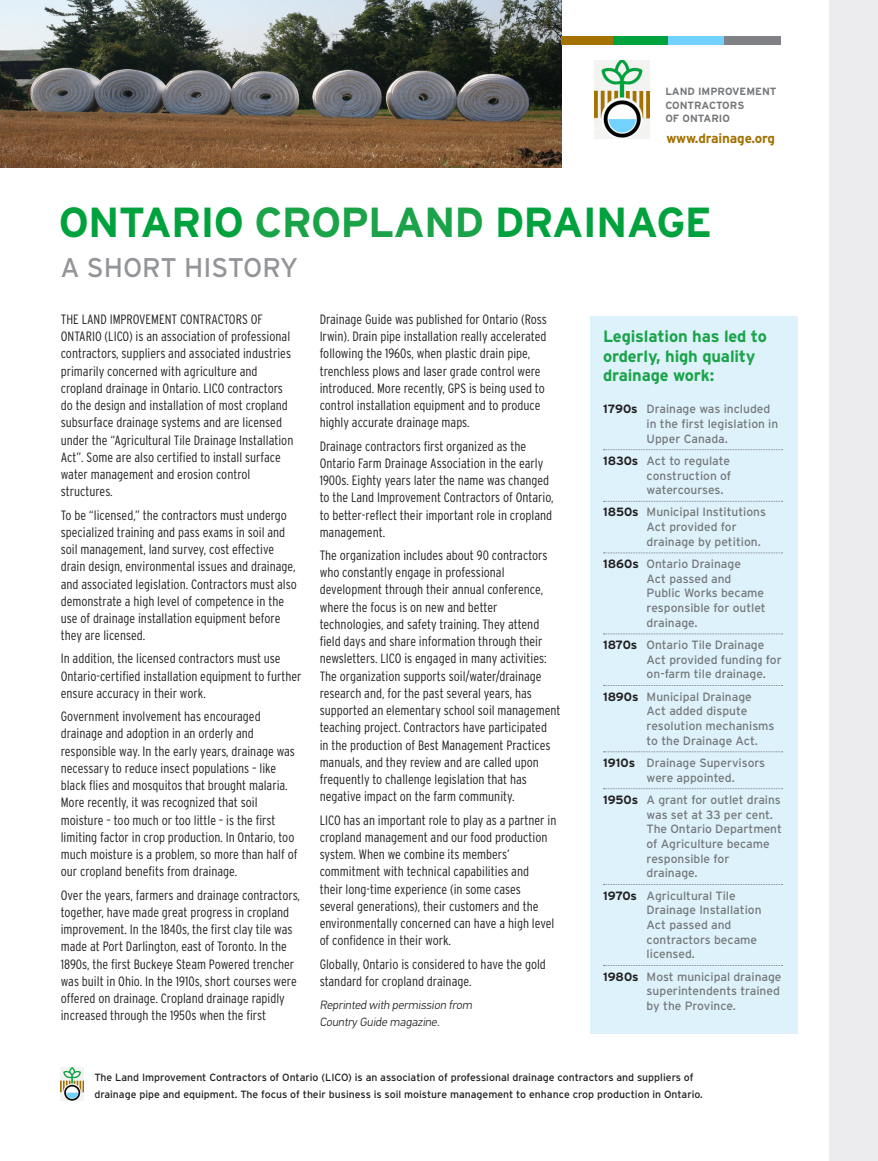
<style>
.page{position:relative;width:878px;height:1161px;background:#fff}
.page>*{position:absolute;margin:0;border:0;box-sizing:border-box;transform-origin:0 0}
.t1{font:700 42px "Interstate";letter-spacing:-.02em;color:#00a23d}
.t2{font:27px "Interstate";color:#939598}
.t3{font:700 16.5px/19.5px "Interstate";letter-spacing:-.01em;color:#1aa349}
.t4{font:300 condensed 13.5px/17.2px "Interstate";color:#231f20}
.t5{font:700 13.5px "Interstate";letter-spacing:-.01em;color:#a37203}
.t6{font:12px/14.7px "Interstate";color:#76787b}
.t7{font:300 12px/17.2px "PF Din Text Pro";color:#231f20}
.t8{font:10.5px/16.5px "Interstate";color:#231f20}
.t9{font:700 10.5px/13.5px "Interstate";color:#76787b}
.s1{color:#1aa349}
.s2{font-weight:700;color:#231f20}
</style>
<div class="page">
<img style="left:0;top:0;width:561px;height:167px">
<div style="left:561px;top:37px;width:57px;height:8px;background:#a37203"></div>
<div style="left:613px;top:37px;width:56px;height:8px;background:#00a23d"></div>
<div style="left:667px;top:37px;width:57px;height:8px;background:#72d1ff"></div>
<div style="left:724px;top:37px;width:57px;height:8px;background:#808285"></div>
<div style="left:590px;top:316px;width:207px;height:718px;background:#ddf2fb"></div>
<svg style="left:603px;top:449px;width:179px;height:1px"></svg>
<svg style="left:603px;top:501px;width:179px;height:1px"></svg>
<svg style="left:603px;top:553px;width:179px;height:1px"></svg>
<svg style="left:603px;top:634px;width:179px;height:1px"></svg>
<svg style="left:603px;top:685px;width:179px;height:1px"></svg>
<svg style="left:603px;top:751px;width:179px;height:1px"></svg>
<svg style="left:603px;top:788px;width:179px;height:1px"></svg>
<svg style="left:603px;top:884px;width:179px;height:1px"></svg>
<svg style="left:603px;top:965px;width:179px;height:1px"></svg>
<img style="left:61px;top:1068px;width:23px;height:32px">
<img style="left:594px;top:60px;width:55px;height:79px">
<div style="left:829px;top:0;width:49px;height:1161px;background:#ececee"></div>
<p class="t9" style="left:665px;top:85px;width:113px">LAND IMPROVEMENT<br>CONTRACTORS</p>
<p class="t9" style="left:665px;top:112px;width:66px">OF ONTARIO</p>
<p class="t5" style="left:666px;top:130px;width:110px">www.drainage.org</p>
<p class="t1" style="left:59px;top:197px;width:655px">ONTARIO <span class="s1">CROPLAND</span> DRAINAGE</p>
<p class="t2" style="left:60px;top:251px;width:239px">A SHORT HISTORY</p>
<p class="t4" style="left:61px;top:310px;width:234px">THE LAND IMPROVEMENT CONTRACTORS OF ONTARIO (LICO) is an association of professional contractors, suppliers and associated industries primarily concerned with agriculture and cropland drainage in Ontario. LICO contractors do the design and installation of most cropland subsurface drainage systems and are licensed under the “Agricultural Tile Drainage Installation Act”. Some are also certified to install surface water management and erosion control structures.</p>
<p class="t4" style="left:61px;top:506px;width:237px">To be “licensed,” the contractors must undergo specialized training and pass exams in soil and soil management, land survey, cost effective drain design, environmental issues and drainage, and associated legislation. Contractors must also demonstrate a high level of competence in the use of drainage installation equipment before they are licensed.</p>
<p class="t4" style="left:61px;top:650px;width:242px">In addition, the licensed contractors must use<br>Ontario-certified installation equipment to further ensure accuracy in their work.</p>
<p class="t4" style="left:61px;top:708px;width:238px">Government involvement has encouraged drainage and adoption in an orderly and responsible way. In the early years, drainage was necessary to reduce insect populations – like black flies and mosquitos that brought malaria.<br>More recently, it was recognized that soil moisture – too much or too little – is the first limiting factor in crop production. In Ontario, too much moisture is a problem, so more than half of our cropland benefits from drainage.</p>
<p class="t4" style="left:61px;top:886px;width:241px">Over the years, farmers and drainage contractors, together, have made great progress in cropland improvement. In the 1840s, the first clay tile was made at Port Darlington, east of Toronto. In the 1890s, the first Buckeye Steam Powered trencher was built in Ohio. In the 1910s, short courses were offered on drainage. Cropland drainage rapidly increased through the 1950s when the first</p>
<p class="t4" style="left:320px;top:310px;width:229px">Drainage Guide was published for Ontario (Ross Irwin). Drain pipe installation really accelerated following the 1960s, when plastic drain pipe, trenchless plows and laser grade control were introduced. More recently, GPS is being used to control installation equipment and to produce highly accurate drainage maps.</p>
<p class="t4" style="left:320px;top:437px;width:235px">Drainage contractors first organized as the Ontario Farm Drainage Association in the early 1900s. Eighty years later the name was changed to the Land Improvement Contractors of Ontario, to better-reflect their important role in cropland management.</p>
<p class="t4" style="left:320px;top:546px;width:242px">The organization includes about 90 contractors who constantly engage in professional development through their annual conference, where the focus is on new and better technologies, and safety training. They attend field days and share information through their newsletters. LICO is engaged in many activities:<br>The organization supports soil/water/drainage research and, for the past several years, has supported an elementary school soil management teaching project. Contractors have participated<br>in the production of Best Management Practices manuals, and they review and are called upon frequently to challenge legislation that has negative impact on the farm community.</p>
<p class="t4" style="left:320px;top:811px;width:238px">LICO has an important role to play as a partner in cropland management and our food production system. When we combine its members’ commitment with technical capabilities and<br>their long-time experience (in some cases several generations), their customers and the environmentally concerned can have a high level of confidence in their work.</p>
<p class="t4" style="left:320px;top:955px;width:228px">Globally, Ontario is considered to have the gold standard for cropland drainage.</p>
<p class="t7" style="left:320px;top:996px;width:156px">Reprinted with permission from<br>Country Guide magazine.</p>
<p class="t3" style="left:603px;top:326px;width:165px">Legislation has led to orderly, high quality drainage work:</p>
<p class="t6" style="left:646px;top:402px;width:133px;text-indent:-44px"><span class="s2">1790s</span> Drainage was included in the first legislation in<br>Upper Canada.</p>
<p class="t6" style="left:646px;top:453px;width:86px;text-align:justify;text-indent:-44px"><span class="s2">1830s</span> Act to regulate construction of watercourses.</p>
<p class="t6" style="left:646px;top:505px;width:121px;text-indent:-44px"><span class="s2">1850s</span> Municipal Institutions<br>Act provided for drainage by petition.</p>
<p class="t6" style="left:646px;top:556px;width:121px;text-indent:-44px"><span class="s2">1860s</span> Ontario Drainage<br>Act passed and<br>Public Works became responsible for outlet drainage.</p>
<p class="t6" style="left:646px;top:637px;width:136px;text-indent:-44px"><span class="s2">1870s</span> Ontario Tile Drainage<br>Act provided funding for on-farm tile drainage.</p>
<p class="t6" style="left:646px;top:689px;width:129px;text-indent:-44px"><span class="s2">1890s</span> Municipal Drainage<br>Act added dispute resolution mechanisms to the Drainage Act.</p>
<p class="t6" style="left:646px;top:755px;width:120px;text-indent:-44px"><span class="s2">1910s</span> Drainage Supervisors were appointed.</p>
<p class="t6" style="left:646px;top:792px;width:137px;text-indent:-44px"><span class="s2">1950s</span> A grant for outlet drains was set at 33 per cent.<br>The Ontario Department of Agriculture became responsible for drainage.</p>
<p class="t6" style="left:646px;top:888px;width:116px;text-indent:-44px"><span class="s2">1970s</span> Agricultural Tile<br>Drainage Installation<br>Act passed and contractors became licensed.</p>
<p class="t6" style="left:646px;top:969px;width:136px;text-indent:-44px"><span class="s2">1980s</span> Most municipal drainage superintendents trained by the Province.</p>
<p class="t8" style="left:94px;top:1069px;width:610px">The Land Improvement Contractors of Ontario (LICO) is an association of professional drainage contractors and suppliers of drainage pipe and equipment. The focus of their business is soil moisture management to enhance crop production in Ontario.</p>
</div>
